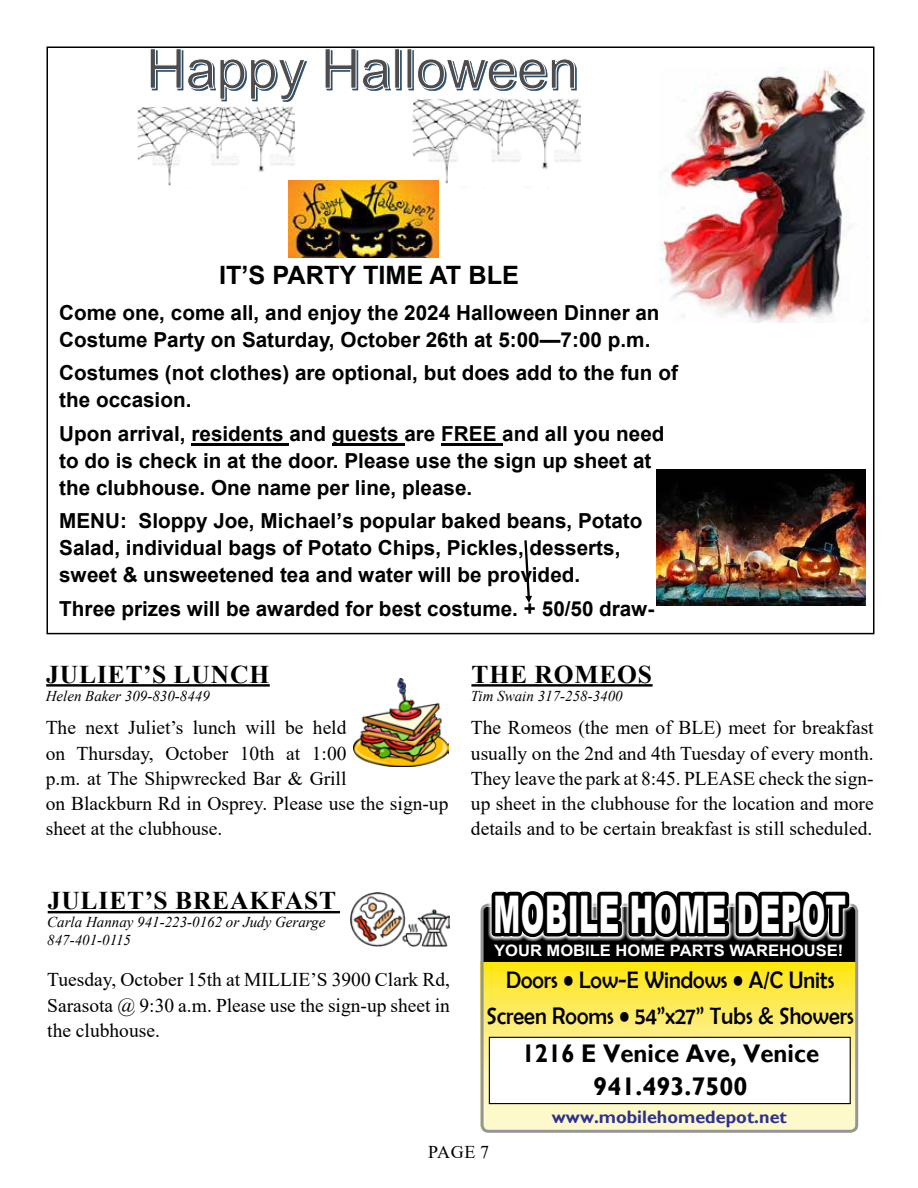
<style>
.page{position:relative;width:918px;height:1188px;background:#fff}
.page>*{position:absolute;margin:0;border:0;box-sizing:border-box;transform-origin:0 0}
.t1{font:900 52.05px "Arial";letter-spacing:.02em;color:#fff;scale:.55 1}
.t2{font:700 25.5px "Times New Roman";letter-spacing:.035em;color:#000}
.t3{font:700 25.5px/33px "Gill Sans";color:#010101;text-align:center;scale:.94 1}
.t4{font:700 25.35px "Arial";color:#000}
.t5{font:24px/36px "Berlin Sans FB";color:#000;text-align:center;scale:.93 1}
.t6{font:700 20.7px/26.8px "Arial";color:#000}
.t7{font:19.5px/25.2px "Times New Roman";color:#000;text-align:justify}
.t8{font:700 18px "Gill Sans";color:#2e3092}
.t9{font:18px "Times New Roman";color:#000}
.t10{font:700 15.75px "Arial";color:#fff;scale:1.05 1}
.t11{font:italic 15px/18px "Times New Roman";color:#000}
</style>
<div class="page">
<img style="left:413px;top:99px;width:167px;height:88px">
<svg style="left:150px;top:49px;width:427px;height:53px"></svg>
<hr style="left:191px;top:443px;width:98px;height:2px;background:#000">
<hr style="left:332px;top:443px;width:72px;height:2px;background:#000">
<hr style="left:441px;top:443px;width:61px;height:2px;background:#000">
<img style="left:138px;top:107px;width:156px;height:79px">
<img style="left:288px;top:181px;width:150px;height:76px">
<svg style="left:524px;top:540px;width:8px;height:63px"></svg>
<img style="left:659px;top:68px;width:208px;height:254px">
<img style="left:657px;top:470px;width:208px;height:135px">
<hr style="left:46px;top:684px;width:224px;height:3px;background:#000">
<img style="left:353px;top:678px;width:95px;height:88px">
<img style="left:351px;top:892px;width:99px;height:55px">
<hr style="left:48px;top:911px;width:292px;height:2px;background:#000">
<svg style="left:481px;top:904px;width:377px;height:229px"></svg>
<svg style="left:488px;top:891px;width:365px;height:81px;background:#353217"></svg>
<hr style="left:471px;top:684px;width:182px;height:3px;background:#000">
<p class="t4" style="left:219px;top:257px;width:301px">IT’S PARTY TIME AT BLE</p>
<p class="t6" style="left:59px;top:299px;width:615px">Come one, come all, and enjoy the 2024 Halloween Dinner and<br>Costume Party on Saturday, October 26th at 5:00—7:00 p.m.</p>
<p class="t6" style="left:59px;top:360px;width:620px">Costumes (not clothes) are optional, but does add to the fun of the occasion.</p>
<p class="t6" style="left:59px;top:421px;width:607px">Upon arrival, residents and guests are FREE and all you need to do is check in at the door. Please use the sign up sheet at the clubhouse. One name per line, please.</p>
<p class="t6" style="left:59px;top:508px;width:585px">MENU: Sloppy Joe, Michael’s popular baked beans, Potato<br>Salad, individual bags of Potato Chips, Pickles, desserts, sweet &amp; unsweetened tea and water will be provided.</p>
<p class="t6" style="left:59px;top:595px;width:597px">Three prizes will be awarded for best costume. + 50/50 draw-</p>
<p class="t2" style="left:46px;top:656px;width:225px">JULIET’S LUNCH</p>
<p class="t11" style="left:46px;top:686px;width:166px">Helen Baker 309-830-8449</p>
<p class="t7" style="left:46px;top:715px;width:404px;text-align:left">The next Juliet’s lunch will be held<br>on Thursday, October 10th at 1:00<br>p.m. at The Shipwrecked Bar &amp; Grill<br>on Blackburn Rd in Osprey. Please use the sign-up sheet at the clubhouse.</p>
<p class="t2" style="left:471px;top:656px;width:182px">THE ROMEOS</p>
<p class="t11" style="left:471px;top:686px;width:153px">Tim Swain 317-258-3400</p>
<p class="t7" style="left:471px;top:715px;width:404px">The Romeos (the men of BLE) meet for breakfast usually on the 2nd and 4th Tuesday of every month.<br>They leave the park at 8:45. PLEASE check the sign&shy;up sheet in the clubhouse for the location and more details and to be certain breakfast is still scheduled.</p>
<p class="t2" style="left:48px;top:882px;width:290px">JULIET’S BREAKFAST</p>
<p class="t11" style="left:47px;top:913px;width:280px">Carla Hannay 941-223-0162 or Judy Gerarge<br>847-401-0115</p>
<p class="t7" style="left:47px;top:967px;width:404px">Tuesday, October 15th at MILLIE’S 3900 Clark Rd, Sarasota @ 9:30 a.m. Please use the sign-up sheet in the clubhouse.</p>
<p class="t5" style="left:487px;top:962px;width:396px">Doors • Low-E Windows • A/C Units<br>Screen Rooms • 54”x27” Tubs &amp; Showers</p>
<p class="t3" style="left:522px;top:1038px;width:318px">1216 E Venice Ave, Venice<br>941.493.7500</p>
<h1 class="t1" style="left:493px;top:876px;width:643px">MOBILE HOME DEPOT</h1>
<p class="t10" style="left:494px;top:939px;width:334px">YOUR MOBILE HOME PARTS WAREHOUSE!</p>
<p class="t9" style="left:428px;top:1139px;width:63px">PAGE 7</p>
<p class="t8" style="left:552px;top:1106px;width:237px">www.mobilehomedepot.net</p>
</div>
